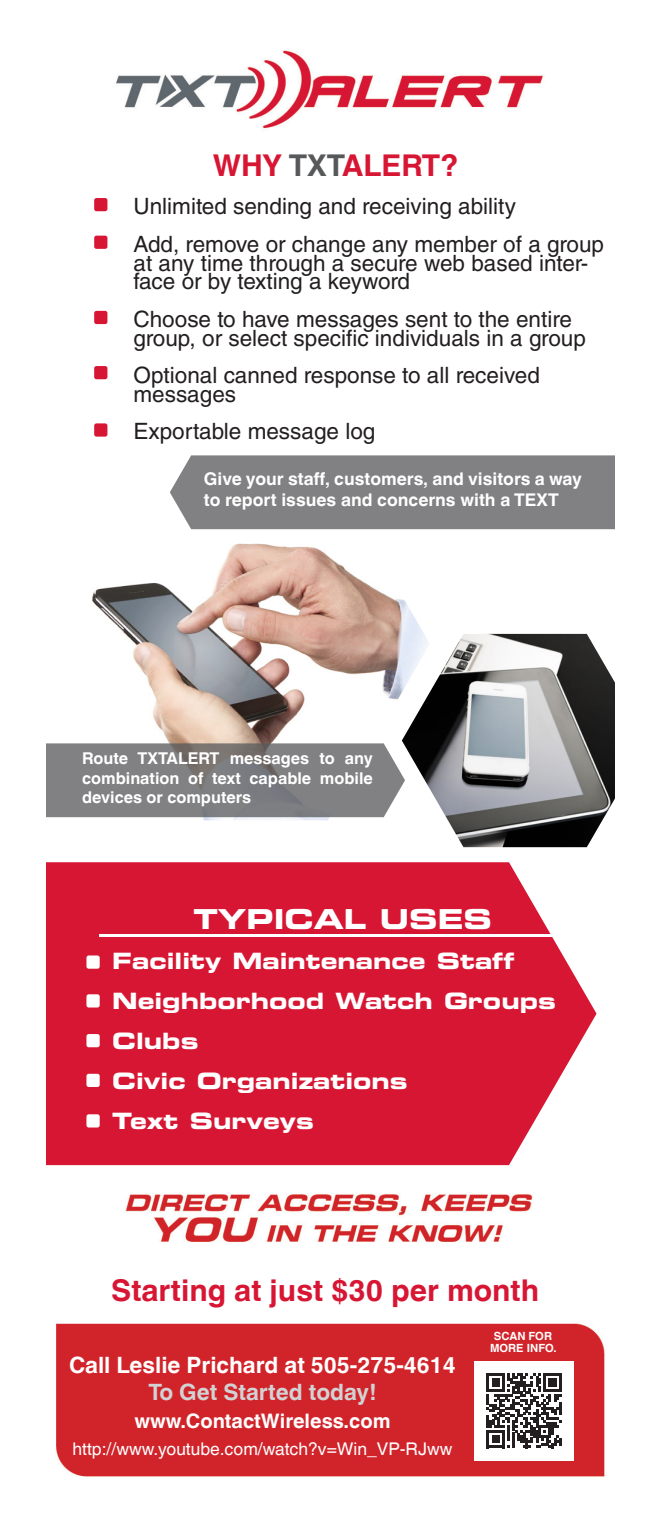
<style>
.page{position:relative;width:661px;height:1530px;background:#fff}
.page>*{position:absolute;margin:0;border:0;box-sizing:border-box;transform-origin:0 0}
.t1{font:700 30px "Helvetica World";color:#d71634}
.t2{font:27.5px "Eurostile LT Std Bold Ex 2";color:#fff}
.t3{font:22.5px/18.8px "Helvetica LT Std";color:#231f20}
.t4{font:22.5px "Eurostile LT Std Bold Ex 2";color:#fff}
.t5{font:700 22.5px "Helvetica World";color:#fff}
.t6{font:700 22.5px "Helvetica World";color:#d1d2d4}
.t7{font:700 20px "Helvetica World";color:#fff}
.t8{font:700 17.5px/21px "Helvetica World";color:#fff}
.t9{font:17.5px "Helvetica World";color:#fff}
.t10{font:700 16.25px/19.5px "Helvetica World";color:#fff;text-align:justify}
.t11{font:700 11.25px "Helvetica World";color:#fff}
.s1{color:#57585a}
</style>
<div class="page">
<img style="left:46px;top:50px;width:569px;height:1427px">
<svg style="left:46px;top:862px;width:550px;height:303px;background:#da2844"></svg>
<img style="left:46px;top:482px;width:383px;height:338px">
<div style="left:474px;top:1361px;width:99px;height:100px;background:#fff"></div>
<svg style="left:486px;top:1373px;width:75px;height:75px"></svg>
<div style="left:94px;top:198px;width:13px;height:13px;background:#d71634;border-radius:2px"></div>
<div style="left:94px;top:236px;width:13px;height:13px;background:#d71634;border-radius:2px"></div>
<div style="left:94px;top:311px;width:13px;height:13px;background:#d71634;border-radius:2px"></div>
<div style="left:94px;top:366px;width:13px;height:13px;background:#d71634;border-radius:2px"></div>
<div style="left:94px;top:423px;width:13px;height:14px;background:#d71634;border-radius:2px"></div>
<div style="left:86px;top:955px;width:14px;height:14px;background:#fff;border-radius:2px"></div>
<div style="left:86px;top:994px;width:14px;height:14px;background:#fff;border-radius:2px"></div>
<div style="left:86px;top:1034px;width:14px;height:13px;background:#fff;border-radius:2px"></div>
<div style="left:86px;top:1074px;width:14px;height:13px;background:#fff;border-radius:2px"></div>
<div style="left:86px;top:1114px;width:14px;height:14px;background:#fff;border-radius:2px"></div>
<hr style="left:99px;top:934px;width:466px;height:3px;background:#fff">
<svg style="left:46px;top:743px;width:355px;height:74px;background:#828183"></svg>
<div style="left:170px;top:455px;width:445px;height:74px;background:#818183"></div>
<img style="left:401px;top:634px;width:214px;height:213px">
<p class="t1" style="left:212px;top:148px;width:247px">WHY <span class="s1">TXT</span>ALERT?</p>
<p class="t3" style="left:133px;top:197px;width:384px">Unlimited sending and receiving ability</p>
<p class="t3" style="left:133px;top:234px;width:471px">Add, remove or change any member of a group at any time through a secure web based inter&shy;face or by texting a keyword</p>
<p class="t3" style="left:133px;top:309px;width:453px">Choose to have messages sent to the entire group, or select specific individuals in a group</p>
<p class="t3" style="left:133px;top:366px;width:407px">Optional canned response to all received</p>
<p class="t3" style="left:133px;top:384px;width:104px">messages</p>
<p class="t3" style="left:133px;top:422px;width:243px">Exportable message log</p>
<p class="t8" style="left:204px;top:469px;width:379px">Give your staff, customers, and visitors a way to report issues and concerns with a TEXT</p>
<p class="t10" style="left:82px;top:749px;width:292px">Route TXTALERT messages to any combination of text capable mobile devices or computers</p>
<p class="t2" style="left:193px;top:900px;width:300px">TYPICAL USES</p>
<p class="t4" style="left:112px;top:945px;width:403px">Facility Maintenance Staff</p>
<p class="t4" style="left:112px;top:985px;width:445px">Neighborhood Watch Groups</p>
<p class="t4" style="left:112px;top:1025px;width:88px">Clubs</p>
<p class="t4" style="left:112px;top:1065px;width:297px">Civic Organizations</p>
<p class="t4" style="left:112px;top:1105px;width:203px">Text Surveys</p>
<p class="t1" style="left:111px;top:1273px;width:429px">Starting at just $30 per month</p>
<p class="t5" style="left:69px;top:1352px;width:388px">Call Leslie Prichard at 505-275-4614</p>
<p class="t6" style="left:148px;top:1379px;width:229px">To Get Started today!</p>
<p class="t7" style="left:134px;top:1409px;width:257px">www.ContactWireless.com</p>
<p class="t9" style="left:72px;top:1439px;width:381px">http://www.youtube.com/watch?v=Win_VP-RJww</p>
<p class="t11" style="left:493px;top:1329px;width:60px">SCAN FOR</p>
<p class="t11" style="left:489px;top:1342px;width:68px">MORE INFO.</p>
</div>
